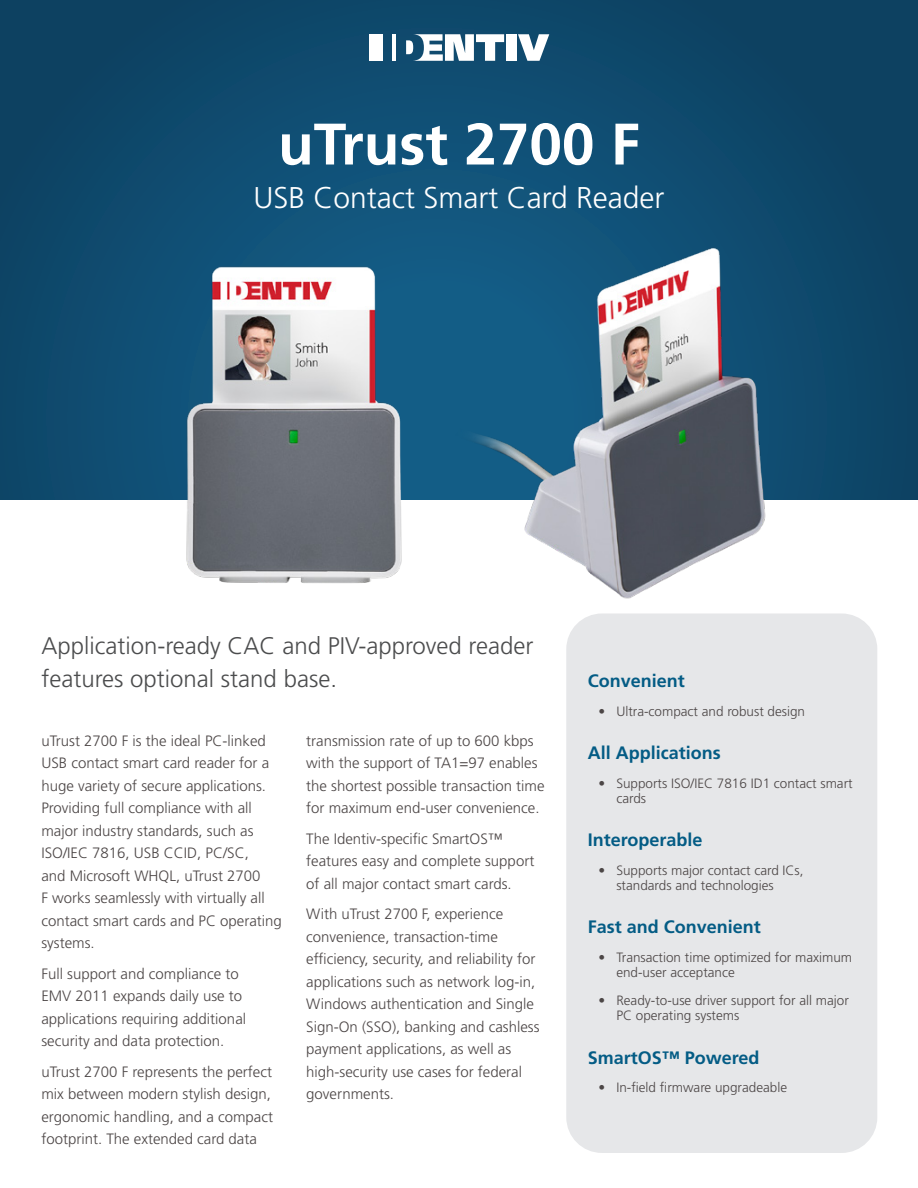
<style>
.page{position:relative;width:918px;height:1188px;background:#fff}
.page>*{position:absolute;margin:0;border:0;box-sizing:border-box;transform-origin:0 0}
.t1{font:700 58.5px "Frutiger LT Std";color:#fff}
.t2{font:300 30px "Frutiger LT Std";color:#fff}
.Page_1_Introduction{font:300 24px/33px "Frutiger LT Std";color:#4b4c4d}
.Gray_Bubble_Header_P{font:700 18px "Frutiger LT Std";color:#045c85}
.Two_Col_Body_Text_Pa{font:300 15px/22.5px "Frutiger LT Std";color:#4c4646}
.t3{font:300 13.5px/15px "Frutiger LT Std";color:#4c4646}
</style>
<div class="page">
<svg style="left:0;top:0;width:918px;height:500px;background:#0e486b"></svg>
<svg style="left:518px;top:34px;width:31px;height:27px"></svg>
<div style="left:506px;top:34px;width:11px;height:27px;background:#fff"></div>
<svg style="left:406px;top:34px;width:98px;height:27px"></svg>
<hr style="left:393px;top:34px;width:3px;height:27px;background:#fff">
<div style="left:369px;top:34px;width:13px;height:27px;background:#fff"></div>
<div style="left:566px;top:614px;width:311px;height:539px;background:#e6e7e9;border-radius:36px"></div>
<img style="left:48px;top:228px;width:822px;height:390px">
<p class="t1" style="left:278px;top:110px;width:363px">uTrust 2700 F</p>
<p class="t2" style="left:253px;top:181px;width:413px">USB Contact Smart Card Reader</p>
<p class="Page_1_Introduction" style="left:41px;top:630px;width:494px">Application-ready CAC and PIV-approved reader features optional stand base.</p>
<p class="Two_Col_Body_Text_Pa" style="left:41px;top:729px;width:242px">uTrust 2700 F is the ideal PC-linked<br>USB contact smart card reader for a huge variety of secure applications.<br>Providing full compliance with all major industry standards, such as<br>ISO/IEC 7816, USB CCID, PC/SC,<br>and Microsoft WHQL, uTrust 2700<br>F works seamlessly with virtually all contact smart cards and PC operating systems.</p>
<p class="Two_Col_Body_Text_Pa" style="left:41px;top:963px;width:206px">Full support and compliance to<br>EMV 2011 expands daily use to applications requiring additional security and data protection.</p>
<p class="Two_Col_Body_Text_Pa" style="left:41px;top:1061px;width:233px">uTrust 2700 F represents the perfect mix between modern stylish design, ergonomic handling, and a compact footprint. The extended card data</p>
<p class="Two_Col_Body_Text_Pa" style="left:306px;top:729px;width:240px">transmission rate of up to 600 kbps with the support of TA1=97 enables the shortest possible transaction time for maximum end-user convenience.</p>
<p class="Two_Col_Body_Text_Pa" style="left:306px;top:828px;width:230px">The Identiv-specific SmartOS™ features easy and complete support of all major contact smart cards.</p>
<p class="Two_Col_Body_Text_Pa" style="left:306px;top:903px;width:235px">With uTrust 2700 F, experience convenience, transaction-time efficiency, security, and reliability for applications such as network log-in, Windows authentication and Single Sign-On (SSO), banking and cashless payment applications, as well as high-security use cases for federal governments.</p>
<p class="Gray_Bubble_Header_P" style="left:588px;top:671px;width:99px">Convenient</p>
<p class="t3" style="left:598px;top:704px;width:208px">• Ultra-compact and robust design</p>
<p class="Gray_Bubble_Header_P" style="left:588px;top:743px;width:135px">All Applications</p>
<p class="t3" style="left:616px;top:776px;width:238px;text-indent:-18px">• Supports ISO/IEC 7816 ID1 contact smart cards</p>
<p class="Gray_Bubble_Header_P" style="left:588px;top:830px;width:116px">Interoperable</p>
<p class="t3" style="left:616px;top:863px;width:189px;text-indent:-18px">• Supports major contact card ICs, standards and technologies</p>
<p class="Gray_Bubble_Header_P" style="left:588px;top:917px;width:175px">Fast and Convenient</p>
<p class="t3" style="left:616px;top:950px;width:237px;text-indent:-18px">• Transaction time optimized for maximum end-user acceptance</p>
<p class="t3" style="left:616px;top:994px;width:234px;text-indent:-18px">• Ready-to-use driver support for all major<br>PC operating systems</p>
<p class="Gray_Bubble_Header_P" style="left:588px;top:1047px;width:173px">SmartOS™ Powered</p>
<p class="t3" style="left:598px;top:1081px;width:190px">• In-field firmware upgradeable</p>
</div>
